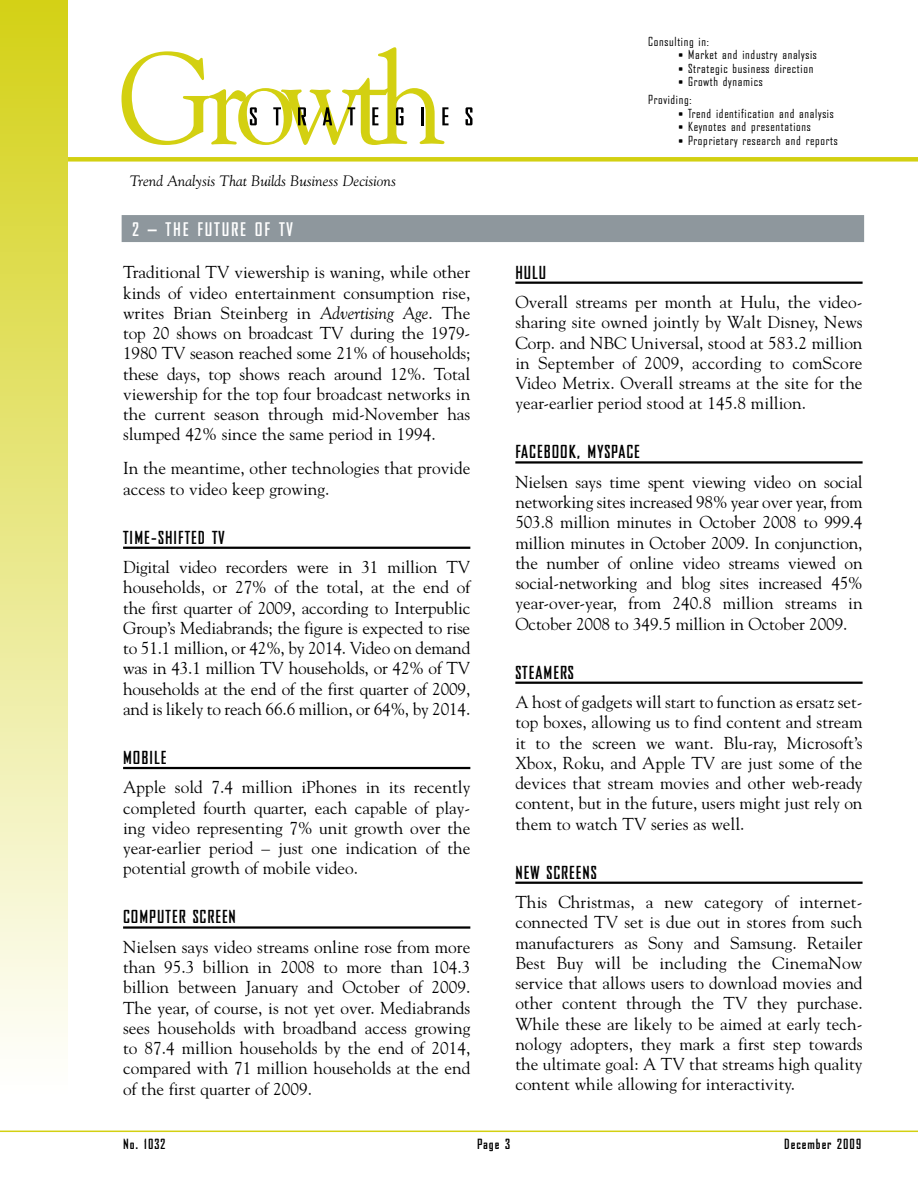
<style>
.page{position:relative;width:918px;height:1188px;background:#fff}
.page>*{position:absolute;margin:0;border:0;box-sizing:border-box;transform-origin:0 0}
.t1{font:700 18px "Bureau Agency";letter-spacing:.1em;color:#fff}
.t2{font:17.25px/20.2px "Goudy";color:#000;text-align:justify}
.t3{font:700 17.25px "Bureau Agency";letter-spacing:.06em;color:#000}
.t4{font:italic 15px "Goudy";color:#000}
.t5{font:700 13.5px "Bureau Agency";letter-spacing:.075em;color:#000}
.t6{font:12px/18px "Bureau Agency";letter-spacing:.06em;color:#000}
.s1{font-style:italic}
.s2{font-size:10.5px}
</style>
<div class="page">
<div style="left:0;top:157px;width:918px;height:5px;background:#d3d011"></div>
<div style="left:0;top:0;width:68px;height:1097px;background:linear-gradient(to bottom,#d4d116,#fff)"></div>
<hr style="left:0;top:1131px;width:918px;height:1px;background:#d3d011">
<svg style="left:122px;top:47px;width:327px;height:98px"></svg>
<svg style="left:466px;top:107px;width:6px;height:18px"></svg>
<hr style="left:123px;top:547px;width:347px;height:2px;background:#000">
<hr style="left:123px;top:767px;width:347px;height:2px;background:#000">
<hr style="left:123px;top:926px;width:347px;height:3px;background:#000">
<hr style="left:515px;top:282px;width:348px;height:2px;background:#000">
<hr style="left:515px;top:461px;width:348px;height:3px;background:#000">
<hr style="left:515px;top:682px;width:348px;height:2px;background:#000">
<hr style="left:515px;top:882px;width:348px;height:2px;background:#000">
<div style="left:122px;top:215px;width:742px;height:27px;background:#8e979d"></div>
<p class="t4" style="left:130px;top:172px;width:268px">Trend Analysis That Builds Business Decisions</p>
<p class="t1" style="left:132px;top:219px;width:162px">2 – THE FUTURE OF TV</p>
<p class="t2" style="left:123px;top:262px;width:349px">Traditional TV viewership is waning, while other kinds of video entertainment consumption rise, writes Brian Steinberg in <span class="s1">Advertising Age</span>. The top 20 shows on broadcast TV during the 1979- 1980 TV season reached some 21% of households; these days, top shows reach around 12%. Total viewership for the top four broadcast networks in the current season through mid-November has slumped 42% since the same period in 1994.</p>
<p class="t2" style="left:123px;top:458px;width:349px">In the meantime, other technologies that provide access to video keep growing.</p>
<p class="t3" style="left:123px;top:528px;width:43px">TIME-SHIFTED</p>
<p class="t3" style="left:212px;top:528px;width:14px">TV</p>
<p class="t2" style="left:123px;top:557px;width:349px">Digital video recorders were in 31 million TV households, or 27% of the total, at the end of the first quarter of 2009, according to Interpublic Group’s Mediabrands; the figure is expected to rise to 51.1 million, or 42%, by 2014. Video on demand was in 43.1 million TV households, or 42% of TV households at the end of the first quarter of 2009, and is likely to reach 66.6 million, or 64%, by 2014.</p>
<p class="t3" style="left:123px;top:748px;width:26px">MOBILE</p>
<p class="t2" style="left:123px;top:777px;width:349px">Apple sold 7.4 million iPhones in its recently completed fourth quarter, each capable of play&shy;ing video representing 7% unit growth over the year-earlier period – just one indication of the potential growth of mobile video.</p>
<p class="t3" style="left:123px;top:908px;width:100px">COMPUTER SCREEN</p>
<p class="t2" style="left:123px;top:936px;width:349px">Nielsen says video streams online rose from more than 95.3 billion in 2008 to more than 104.3 billion between January and October of 2009.<br>The year, of course, is not yet over. Mediabrands sees households with broadband access growing to 87.4 million households by the end of 2014, compared with 71 million households at the end of the first quarter of 2009.</p>
<p class="t6" style="left:648px;top:33px;width:62px">Consulting in:</p>
<p class="t6" style="left:679px;top:46px;width:140px"><span class="s2">•</span> Market and industry analysis</p>
<p class="t6" style="left:679px;top:60px;width:136px"><span class="s2">•</span> Strategic business direction</p>
<p class="t6" style="left:648px;top:73px;width:116px;text-indent:30px"><span class="s2">•</span> Growth dynamics<br>Providing:</p>
<p class="t6" style="left:679px;top:105px;width:157px"><span class="s2">•</span> Trend identification and analysis</p>
<p class="t6" style="left:679px;top:118px;width:134px"><span class="s2">•</span> Keynotes and presentations</p>
<p class="t6" style="left:679px;top:132px;width:161px"><span class="s2">•</span> Proprietary research and reports</p>
<p class="t3" style="left:515px;top:263px;width:32px">HULU</p>
<p class="t2" style="left:515px;top:291px;width:349px">Overall streams per month at Hulu, the video&shy;sharing site owned jointly by Walt Disney, News Corp. and NBC Universal, stood at 583.2 million in September of 2009, according to comScore Video Metrix. Overall streams at the site for the year-earlier period stood at 145.8 million.</p>
<p class="t3" style="left:515px;top:442px;width:15px">FACEB</p>
<p class="t3" style="left:552px;top:442px;width:54px">OOK, MYSPACE</p>
<p class="t2" style="left:515px;top:471px;width:349px">Nielsen says time spent viewing video on social networking sites increased 98% year over year, from 503.8 million minutes in October 2008 to 999.4 million minutes in October 2009. In conjunction, the number of online video streams viewed on social-networking and blog sites increased 45% year-over-year, from 240.8 million streams in October 2008 to 349.5 million in October 2009.</p>
<p class="t3" style="left:515px;top:663px;width:16px">STEAME</p>
<p class="t3" style="left:560px;top:663px;width:14px">RS</p>
<p class="t2" style="left:515px;top:691px;width:349px">A host of gadgets will start to function as ersatz set&shy;top boxes, allowing us to find content and stream it to the screen we want. Blu-ray, Microsoft’s Xbox, Roku, and Apple TV are just some of the devices that stream movies and other web-ready content, but in the future, users might just rely on them to watch TV series as well.</p>
<p class="t3" style="left:515px;top:863px;width:62px">NEW SCREENS</p>
<p class="t2" style="left:515px;top:891px;width:349px">This Christmas, a new category of internet&shy;connected TV set is due out in stores from such manufacturers as Sony and Samsung. Retailer Best Buy will be including the CinemaNow service that allows users to download movies and other content through the TV they purchase.<br>While these are likely to be aimed at early tech&shy;nology adopters, they mark a first step towards the ultimate goal: A TV that streams high quality content while allowing for interactivity.</p>
<p class="t5" style="left:123px;top:1137px;width:44px">NO. 1032</p>
<p class="t5" style="left:477px;top:1137px;width:35px">PAGE 3</p>
<p class="t5" style="left:784px;top:1137px;width:78px">DECEMBER 2009</p>
</div>
